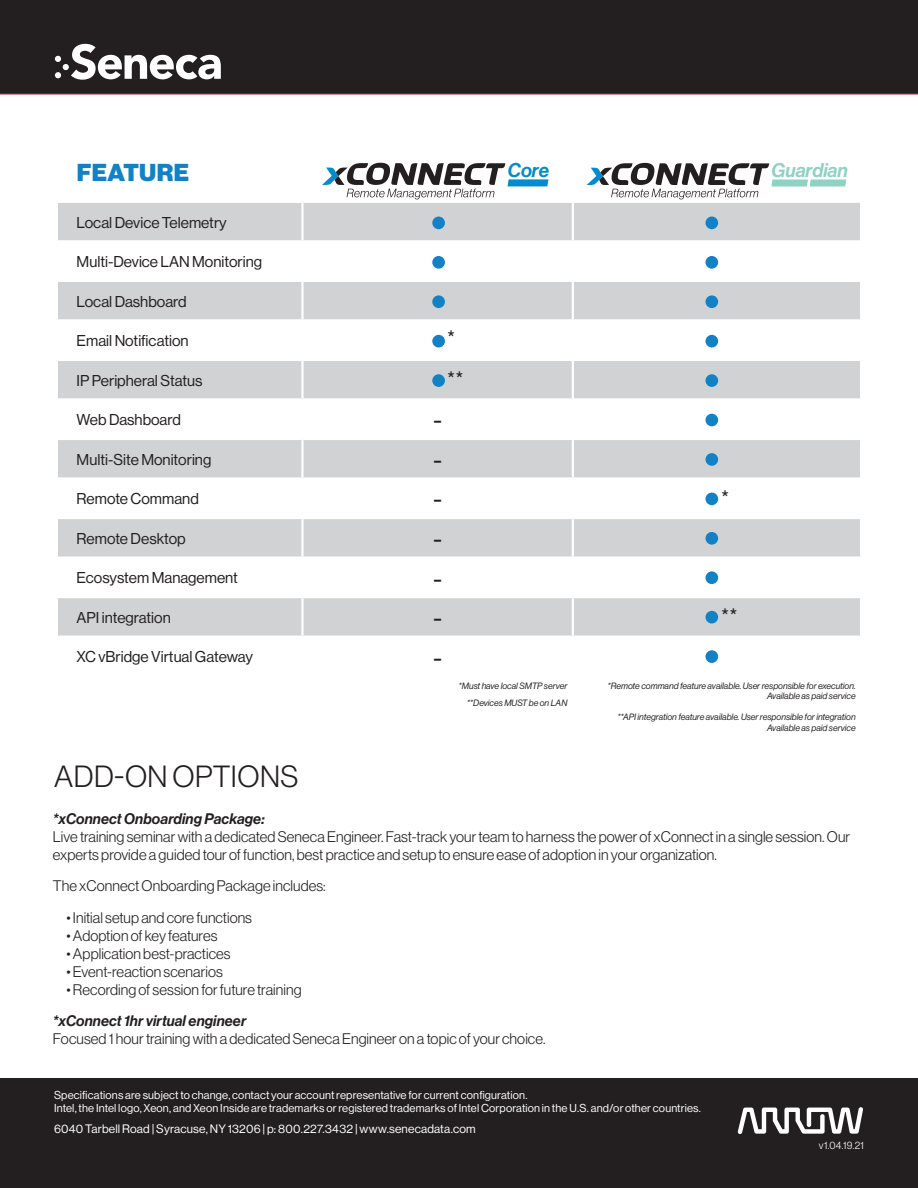
<style>
.page{position:relative;width:918px;height:1188px;background:#fff}
.page>*{position:absolute;margin:0;border:0;box-sizing:border-box;transform-origin:0 0}
.t1{font:30px "N Haas Grotesk DS Pro 45 Lt";letter-spacing:.015em;color:#231f20}
.t2{font:26.4px "N Haas Grotesk DS Pro 55 Rg";color:#231f20}
.t3{font:24px "N Haas Grotesk DS Pro 95 Blk";letter-spacing:.015em;color:#1281c5}
.t4{font:21.9px "N Haas Grotesk DS Pro 55 Rg";color:#231f20}
.t5{font:19.5px "N Haas Grotesk DS Pro 66 Md It";color:#8fd1c4}
.t6{font:19.5px "N Haas Grotesk DS Pro 66 Md It";color:#008ccf}
.t7{font:15.3px "N Haas Grotesk DS Pro 55 Rg";color:#231f20}
.t8{font:15px/18px "N Haas Grotesk DS Pro 45 Lt";letter-spacing:.005em;color:#231f20}
.t9{font:15px "N Haas Grotesk DS Pro 66 Md It";letter-spacing:.005em;color:#231f20}
.t10{font:12px "N Haas Grotesk DS Pro 55 Rg";letter-spacing:.015em;color:#fff}
.t11{font:11.25px/13.5px "N Haas Grotesk DS Pro 55 Rg";letter-spacing:.015em;color:#fff}
.t12{font:10.5px "N Haas Grotesk DS Pro 45 Lt";letter-spacing:.02em;color:#fff}
.t13{font:9px/10.8px "N Haas Grotesk DS Pro 56 It";color:#231f20;text-align:right}
</style>
<div class="page">
<div style="left:0;top:1079px;width:918px;height:109px;background:#231f20"></div>
<div style="left:0;top:0;width:918px;height:94px;background:#231f20"></div>
<svg style="left:55px;top:44px;width:166px;height:36px"></svg>
<svg style="left:738px;top:1107px;width:125px;height:27px"></svg>
<div style="left:58px;top:203px;width:802px;height:37px;background:#d1d2d4"></div>
<svg style="left:58px;top:256px;width:802px;height:407px"></svg>
<hr style="left:301px;top:203px;width:3px;height:37px;background:#fff">
<hr style="left:572px;top:203px;width:2px;height:37px;background:#fff">
<hr style="left:301px;top:242px;width:3px;height:38px;background:#fff">
<hr style="left:572px;top:242px;width:2px;height:38px;background:#fff">
<hr style="left:56px;top:280px;width:246px;height:2px;background:#fff">
<hr style="left:302px;top:280px;width:271px;height:2px;background:#fff">
<hr style="left:301px;top:282px;width:3px;height:37px;background:#fff">
<hr style="left:573px;top:280px;width:289px;height:2px;background:#fff">
<hr style="left:572px;top:282px;width:2px;height:37px;background:#fff">
<hr style="left:56px;top:319px;width:246px;height:2px;background:#fff">
<hr style="left:302px;top:319px;width:271px;height:2px;background:#fff">
<hr style="left:301px;top:321px;width:3px;height:38px;background:#fff">
<hr style="left:573px;top:319px;width:289px;height:2px;background:#fff">
<hr style="left:572px;top:321px;width:2px;height:38px;background:#fff">
<hr style="left:56px;top:359px;width:246px;height:2px;background:#fff">
<hr style="left:302px;top:359px;width:271px;height:2px;background:#fff">
<hr style="left:301px;top:361px;width:3px;height:37px;background:#fff">
<hr style="left:573px;top:359px;width:289px;height:2px;background:#fff">
<hr style="left:572px;top:361px;width:2px;height:37px;background:#fff">
<hr style="left:56px;top:398px;width:246px;height:3px;background:#fff">
<hr style="left:302px;top:398px;width:271px;height:3px;background:#fff">
<hr style="left:301px;top:401px;width:3px;height:37px;background:#fff">
<hr style="left:573px;top:398px;width:289px;height:3px;background:#fff">
<hr style="left:572px;top:401px;width:2px;height:37px;background:#fff">
<hr style="left:56px;top:438px;width:246px;height:2px;background:#fff">
<hr style="left:302px;top:438px;width:271px;height:2px;background:#fff">
<hr style="left:301px;top:440px;width:3px;height:37px;background:#fff">
<hr style="left:573px;top:438px;width:289px;height:2px;background:#fff">
<hr style="left:572px;top:440px;width:2px;height:37px;background:#fff">
<hr style="left:56px;top:477px;width:246px;height:3px;background:#fff">
<hr style="left:302px;top:477px;width:271px;height:3px;background:#fff">
<hr style="left:301px;top:480px;width:3px;height:37px;background:#fff">
<hr style="left:573px;top:477px;width:289px;height:3px;background:#fff">
<hr style="left:572px;top:480px;width:2px;height:37px;background:#fff">
<hr style="left:56px;top:517px;width:246px;height:2px;background:#fff">
<hr style="left:302px;top:517px;width:271px;height:2px;background:#fff">
<hr style="left:301px;top:519px;width:3px;height:37px;background:#fff">
<hr style="left:573px;top:517px;width:289px;height:2px;background:#fff">
<hr style="left:572px;top:519px;width:2px;height:37px;background:#fff">
<hr style="left:56px;top:556px;width:246px;height:3px;background:#fff">
<hr style="left:302px;top:556px;width:271px;height:3px;background:#fff">
<hr style="left:301px;top:559px;width:3px;height:37px;background:#fff">
<hr style="left:573px;top:556px;width:289px;height:3px;background:#fff">
<hr style="left:572px;top:559px;width:2px;height:37px;background:#fff">
<hr style="left:56px;top:596px;width:246px;height:2px;background:#fff">
<hr style="left:302px;top:596px;width:271px;height:2px;background:#fff">
<hr style="left:301px;top:598px;width:3px;height:38px;background:#fff">
<hr style="left:573px;top:596px;width:289px;height:2px;background:#fff">
<hr style="left:572px;top:598px;width:2px;height:38px;background:#fff">
<hr style="left:56px;top:636px;width:246px;height:2px;background:#fff">
<hr style="left:302px;top:636px;width:271px;height:2px;background:#fff">
<hr style="left:301px;top:638px;width:3px;height:37px;background:#fff">
<hr style="left:573px;top:636px;width:289px;height:2px;background:#fff">
<hr style="left:572px;top:638px;width:2px;height:37px;background:#fff">
<svg style="left:322px;top:163px;width:226px;height:36px"></svg>
<svg style="left:587px;top:163px;width:259px;height:36px"></svg>
<div style="left:432px;top:335px;width:13px;height:12px;background:#1281c5;border-radius:50%"></div>
<div style="left:705px;top:335px;width:13px;height:12px;background:#1281c5;border-radius:50%"></div>
<div style="left:432px;top:374px;width:13px;height:13px;background:#1281c5;border-radius:50%"></div>
<div style="left:705px;top:374px;width:13px;height:13px;background:#1281c5;border-radius:50%"></div>
<div style="left:432px;top:217px;width:13px;height:12px;background:#1281c5;border-radius:50%"></div>
<div style="left:705px;top:217px;width:13px;height:12px;background:#1281c5;border-radius:50%"></div>
<div style="left:432px;top:295px;width:13px;height:13px;background:#1281c5;border-radius:50%"></div>
<div style="left:705px;top:295px;width:13px;height:13px;background:#1281c5;border-radius:50%"></div>
<div style="left:705px;top:611px;width:13px;height:12px;background:#1281c5;border-radius:50%"></div>
<div style="left:432px;top:256px;width:13px;height:13px;background:#1281c5;border-radius:50%"></div>
<div style="left:705px;top:256px;width:13px;height:13px;background:#1281c5;border-radius:50%"></div>
<div style="left:705px;top:493px;width:13px;height:12px;background:#1281c5;border-radius:50%"></div>
<div style="left:705px;top:453px;width:13px;height:13px;background:#1281c5;border-radius:50%"></div>
<div style="left:705px;top:414px;width:13px;height:12px;background:#1281c5;border-radius:50%"></div>
<div style="left:705px;top:532px;width:13px;height:13px;background:#1281c5;border-radius:50%"></div>
<div style="left:705px;top:571px;width:13px;height:13px;background:#1281c5;border-radius:50%"></div>
<div style="left:705px;top:650px;width:13px;height:13px;background:#1281c5;border-radius:50%"></div>
<h3 class="t3" style="left:77px;top:159px;width:114px">FEATURE</h3>
<p class="t7" style="left:77px;top:214px;width:152px">Local Device Telemetry</p>
<p class="t7" style="left:77px;top:253px;width:187px">Multi-Device LAN Monitoring</p>
<p class="t7" style="left:77px;top:293px;width:112px">Local Dashboard</p>
<p class="t7" style="left:77px;top:332px;width:114px">Email Notification</p>
<p class="t7" style="left:77px;top:372px;width:127px">IP Peripheral Status</p>
<p class="t7" style="left:77px;top:411px;width:106px">Web Dashboard</p>
<h2 class="t2" style="left:433px;top:405px;width:11px">-</h2>
<p class="t7" style="left:77px;top:451px;width:136px">Multi-Site Monitoring</p>
<h2 class="t2" style="left:433px;top:445px;width:11px">-</h2>
<p class="t7" style="left:77px;top:490px;width:124px">Remote Command</p>
<h2 class="t2" style="left:433px;top:484px;width:11px">-</h2>
<p class="t7" style="left:77px;top:530px;width:110px">Remote Desktop</p>
<h2 class="t2" style="left:433px;top:524px;width:11px">-</h2>
<p class="t7" style="left:77px;top:569px;width:163px">Ecosystem Management</p>
<h2 class="t2" style="left:433px;top:563px;width:11px">-</h2>
<p class="t7" style="left:77px;top:609px;width:96px">API integration</p>
<h2 class="t2" style="left:433px;top:603px;width:11px">-</h2>
<p class="t7" style="left:77px;top:648px;width:178px">XC vBridge Virtual Gateway</p>
<h2 class="t2" style="left:433px;top:642px;width:11px">-</h2>
<h3 class="t4" style="left:447px;top:326px;width:10px">*</h3>
<h3 class="t4" style="left:447px;top:367px;width:18px">**</h3>
<h3 class="t6" style="left:508px;top:159px;width:43px">Core</h3>
<h3 class="t5" style="left:772px;top:159px;width:78px">Guardian</h3>
<h3 class="t4" style="left:721px;top:486px;width:10px">*</h3>
<h3 class="t4" style="left:721px;top:604px;width:18px">**</h3>
<h1 class="t1" style="left:54px;top:760px;width:246px">ADD-ON OPTIONS</h1>
<p class="t13" style="left:459px;top:677px;width:110px;line-height:17.4px">*Must have local SMTP server **Devices MUST be on LAN</p>
<p class="t13" style="left:607px;top:680px;width:250px">*Remote command feature available. User responsible for execution.<br>Available as paid service</p>
<p class="t13" style="left:617px;top:712px;width:240px">**API integration feature available. User responsible for integration<br>Available as paid service</p>
<p class="t9" style="left:53px;top:810px;width:213px">*xConnect Onboarding Package:</p>
<p class="t8" style="left:53px;top:827px;width:799px">Live training seminar with a dedicated Seneca Engineer. Fast-track your team to harness the power of xConnect in a single session. Our experts provide a guided tour of function, best practice and setup to ensure ease of adoption in your organization.</p>
<p class="t8" style="left:53px;top:877px;width:274px">The xConnect Onboarding Package includes:</p>
<p class="t8" style="left:66px;top:908px;width:187px">• Initial setup and core functions</p>
<p class="t8" style="left:66px;top:926px;width:153px">• Adoption of key features</p>
<p class="t8" style="left:66px;top:944px;width:166px">• Application best-practices</p>
<p class="t8" style="left:66px;top:962px;width:158px">• Event-reaction scenarios</p>
<p class="t8" style="left:66px;top:980px;width:237px">• Recording of session for future training</p>
<p class="t9" style="left:53px;top:1012px;width:195px">*xConnect 1hr virtual engineer</p>
<p class="t8" style="left:53px;top:1030px;width:494px">Focused 1 hour training with a dedicated Seneca Engineer on a topic of your choice.</p>
<p class="t11" style="left:54px;top:1088px;width:649px">Specifications are subject to change, contact your account representative for current configuration.<br>Intel, the Intel logo, Xeon, and Xeon Inside are trademarks or registered trademarks of Intel Corporation in the U.S. and/or other countries.</p>
<p class="t10" style="left:54px;top:1122px;width:423px">6040 Tarbell Road | Syracuse, NY 13206 | p: 800.227.3432 | www.senecadata.com</p>
<p class="t12" style="left:819px;top:1140px;width:47px">v1.04.19.21</p>
</div>
